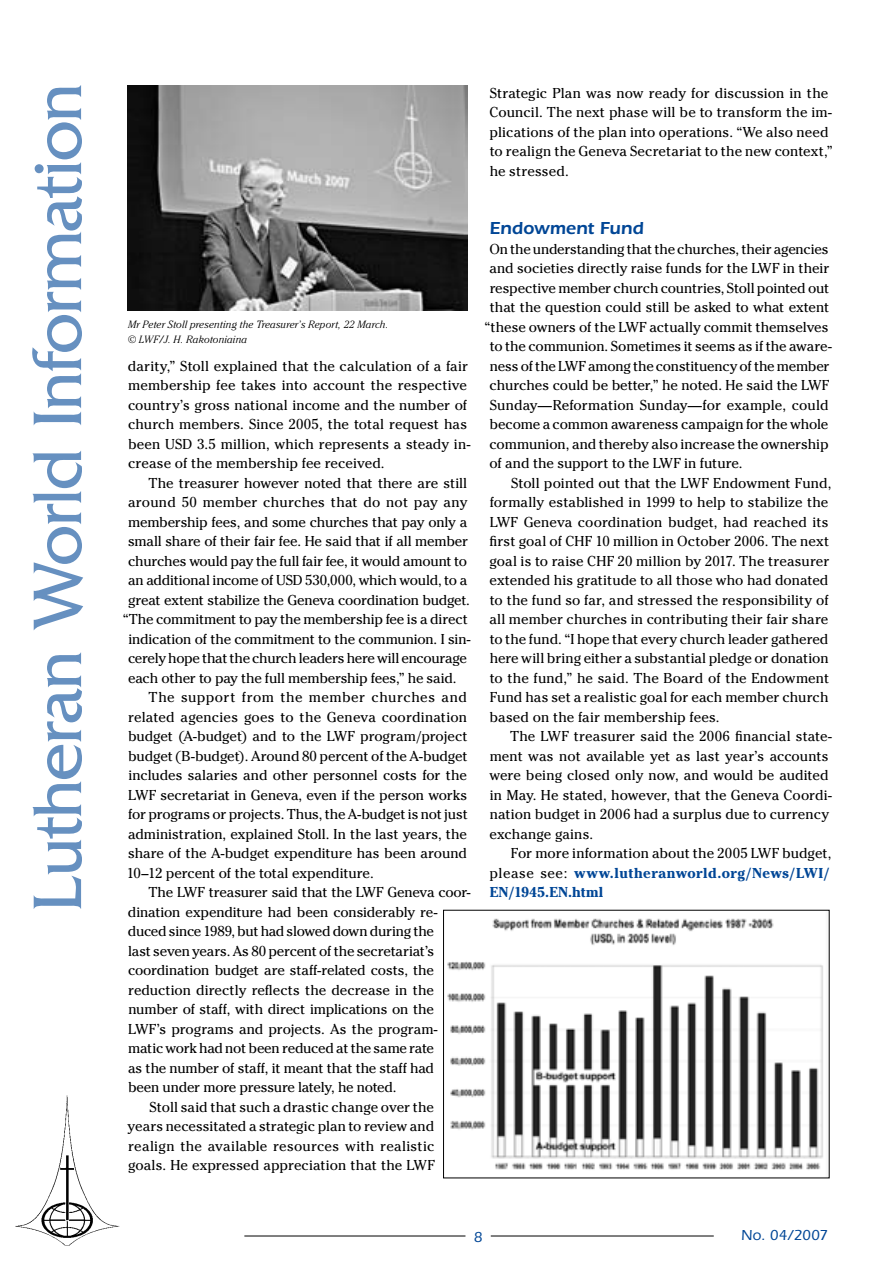
<style>
.page{position:relative;width:893px;height:1263px;background:#fff}
.page>*{position:absolute;margin:0;border:0;box-sizing:border-box;transform-origin:0 0}
.t1{font:72px "Friz Quadrata";letter-spacing:-.02em;color:#6690c0}
.t2{font:600 18px "Itc Eras";letter-spacing:-.005em;color:#004696}
.t3{font:500 15px "Itc Eras";color:#004696}
.t4{font:14.25px/19.5px "Cheltenham";letter-spacing:-.005em;color:#000}
.t5{font:700 14.25px "Cheltenham";letter-spacing:.025em;color:#004696}
.t6{font:14.25px "Cheltenham";letter-spacing:.015em;color:#000}
.t7{font:14.25px "Cheltenham";letter-spacing:-.025em;color:#000}
.t8{font:14.25px "Cheltenham";letter-spacing:.03em;color:#000}
.t9{font:italic 300 10.5px/15px "Cheltenham";letter-spacing:.015em;color:#000}
.s1{font-weight:400;color:#000}
</style>
<div class="page">
<hr style="left:491px;top:1235px;width:223px;height:1px;background:#000">
<hr style="left:244px;top:1235px;width:221px;height:1px;background:#000">
<img style="left:15px;top:1095px;width:105px;height:151px">
<img style="left:447px;top:918px;width:376px;height:252px">
<img style="left:128px;top:85px;width:339px;height:226px">
<h1 class="t1" style="left:17px;top:912px;width:830px;rotate:-90deg">Lutheran World Information</h1>
<p class="t4" style="left:489px;top:83px;width:345px">Strategic Plan was now ready for discussion in the Council. The next phase will be to transform the im&shy;plications of the plan into operations. “We also need to realign the Geneva Secretariat to the new context,” he stressed.</p>
<p class="t9" style="left:128px;top:317px;width:262px">Mr Peter Stoll presenting the Treasurer’s Report, 22 March. © LWF/J. H. Rakotoniaina</p>
<p class="t4" style="left:128px;top:356px;width:344px">darity,” Stoll explained that the calculation of a fair membership fee takes into account the respective country’s gross national income and the number of church members. Since 2005, the total request has been USD 3.5 million, which represents a steady in&shy;crease of the membership fee received.</p>
<p class="t4" style="left:149px;top:473px;width:320px">The treasurer however noted that there are still</p>
<p class="t4" style="left:128px;top:492px;width:341px">around 50 member churches that do not pay any</p>
<p class="t4" style="left:128px;top:512px;width:340px">membership fees, and some churches that pay only a</p>
<p class="t4" style="left:128px;top:531px;width:341px">small share of their fair fee. He said that if all member</p>
<p class="t4" style="left:128px;top:551px;width:341px">churches would pay the full fair fee, it would amount to</p>
<p class="t4" style="left:128px;top:570px;width:341px">an additional income of USD 530,000, which would, to a</p>
<p class="t4" style="left:128px;top:590px;width:343px">great extent stabilize the Geneva coordination budget.</p>
<p class="t4" style="left:123px;top:609px;width:346px">“The commitment to pay the membership fee is a direct</p>
<p class="t4" style="left:128px;top:629px;width:344px">indication of the commitment to the communion. I sin-</p>
<p class="t4" style="left:128px;top:648px;width:340px">cerely hope that the church leaders here will encourage</p>
<p class="t4" style="left:128px;top:668px;width:330px">each other to pay the full membership fees,” he said.</p>
<p class="t8" style="left:149px;top:689px;width:320px">The support from the member churches and</p>
<p class="t4" style="left:128px;top:707px;width:340px">related agencies goes to the Geneva coordination</p>
<p class="t4" style="left:128px;top:726px;width:341px">budget (A-budget) and to the LWF program/project</p>
<p class="t4" style="left:128px;top:746px;width:341px">budget (B-budget). Around 80 percent of the A-budget</p>
<p class="t4" style="left:128px;top:765px;width:340px">includes salaries and other personnel costs for the</p>
<p class="t4" style="left:128px;top:785px;width:340px">LWF secretariat in Geneva, even if the person works</p>
<p class="t4" style="left:128px;top:804px;width:341px">for programs or projects. Thus, the A-budget is not just</p>
<p class="t4" style="left:128px;top:824px;width:340px">administration, explained Stoll. In the last years, the</p>
<p class="t4" style="left:128px;top:843px;width:340px">share of the A-budget expenditure has been around</p>
<p class="t4" style="left:127px;top:863px;width:249px">10–12 percent of the total expenditure.</p>
<p class="t4" style="left:149px;top:882px;width:323px">The LWF treasurer said that the LWF Geneva coor-</p>
<p class="t4" style="left:128px;top:902px;width:311px">dination expenditure had been considerably re-</p>
<p class="t7" style="left:128px;top:923px;width:307px">duced since 1989, but had slowed down during the</p>
<p class="t4" style="left:128px;top:941px;width:308px">last seven years. As 80 percent of the secretariat’s</p>
<p class="t4" style="left:128px;top:960px;width:307px">coordination budget are staff-related costs, the</p>
<p class="t4" style="left:128px;top:980px;width:307px">reduction directly reflects the decrease in the</p>
<p class="t4" style="left:128px;top:999px;width:307px">number of staff, with direct implications on the</p>
<p class="t4" style="left:128px;top:1019px;width:311px">LWF’s programs and projects. As the program-</p>
<p class="t4" style="left:128px;top:1038px;width:307px">matic work had not been reduced at the same rate</p>
<p class="t4" style="left:128px;top:1058px;width:308px">as the number of staff, it meant that the staff had</p>
<p class="t4" style="left:128px;top:1077px;width:270px">been under more pressure lately, he noted.</p>
<p class="t4" style="left:150px;top:1097px;width:286px">Stoll said that such a drastic change over the</p>
<p class="t4" style="left:128px;top:1116px;width:308px">years necessitated a strategic plan to review and</p>
<p class="t6" style="left:128px;top:1137px;width:308px">realign the available resources with realistic</p>
<p class="t4" style="left:128px;top:1155px;width:308px">goals. He expressed appreciation that the LWF</p>
<p class="t2" style="left:489px;top:218px;width:156px">Endowment Fund</p>
<p class="t4" style="left:489px;top:239px;width:341px">On the understanding that the churches, their agencies</p>
<p class="t4" style="left:489px;top:258px;width:341px">and societies directly raise funds for the LWF in their</p>
<p class="t4" style="left:490px;top:278px;width:341px">respective member church countries, Stoll pointed out</p>
<p class="t4" style="left:490px;top:297px;width:341px">that the question could still be asked to what extent</p>
<p class="t4" style="left:484px;top:317px;width:346px">“these owners of the LWF actually commit themselves</p>
<p class="t4" style="left:490px;top:336px;width:344px">to the communion. Sometimes it seems as if the aware-</p>
<p class="t4" style="left:490px;top:356px;width:341px">ness of the LWF among the constituency of the member</p>
<p class="t4" style="left:489px;top:375px;width:341px">churches could be better,” he noted. He said the LWF</p>
<p class="t4" style="left:490px;top:395px;width:340px">Sunday—Reformation Sunday—for example, could</p>
<p class="t4" style="left:490px;top:414px;width:340px">become a common awareness campaign for the whole</p>
<p class="t4" style="left:489px;top:434px;width:341px">communion, and thereby also increase the ownership</p>
<p class="t4" style="left:489px;top:453px;width:255px">of and the support to the LWF in future.</p>
<p class="t4" style="left:511px;top:473px;width:322px">Stoll pointed out that the LWF Endowment Fund,</p>
<p class="t4" style="left:490px;top:492px;width:340px">formally established in 1999 to help to stabilize the</p>
<p class="t4" style="left:490px;top:512px;width:341px">LWF Geneva coordination budget, had reached its</p>
<p class="t4" style="left:489px;top:531px;width:341px">first goal of CHF 10 million in October 2006. The next</p>
<p class="t4" style="left:489px;top:551px;width:341px">goal is to raise CHF 20 million by 2017. The treasurer</p>
<p class="t4" style="left:489px;top:570px;width:341px">extended his gratitude to all those who had donated</p>
<p class="t4" style="left:490px;top:590px;width:340px">to the fund so far, and stressed the responsibility of</p>
<p class="t4" style="left:489px;top:609px;width:340px">all member churches in contributing their fair share</p>
<p class="t4" style="left:490px;top:629px;width:340px">to the fund. “I hope that every church leader gathered</p>
<p class="t4" style="left:490px;top:648px;width:341px">here will bring either a substantial pledge or donation</p>
<p class="t4" style="left:490px;top:668px;width:341px">to the fund,” he said. The Board of the Endowment</p>
<p class="t4" style="left:490px;top:687px;width:340px">Fund has set a realistic goal for each member church</p>
<p class="t4" style="left:490px;top:707px;width:231px">based on the fair membership fees.</p>
<p class="t4" style="left:510px;top:726px;width:323px">The LWF treasurer said the 2006 financial state-</p>
<p class="t4" style="left:490px;top:746px;width:341px">ment was not available yet as last year’s accounts</p>
<p class="t4" style="left:489px;top:765px;width:341px">were being closed only now, and would be audited</p>
<p class="t4" style="left:490px;top:785px;width:344px">in May. He stated, however, that the Geneva Coordi-</p>
<p class="t4" style="left:490px;top:804px;width:341px">nation budget in 2006 had a surplus due to currency</p>
<p class="t4" style="left:489px;top:824px;width:105px">exchange gains.</p>
<p class="t4" style="left:511px;top:843px;width:322px">For more information about the 2005 LWF budget,</p>
<p class="t5" style="left:490px;top:864px;width:341px"><span class="s1">please see:</span> www.lutheranworld.org/News/LWI/</p>
<p class="t5" style="left:490px;top:883px;width:115px">EN/1945.EN.html</p>
<p class="t3" style="left:741px;top:1227px;width:88px">No. 04/2007</p>
</div>
